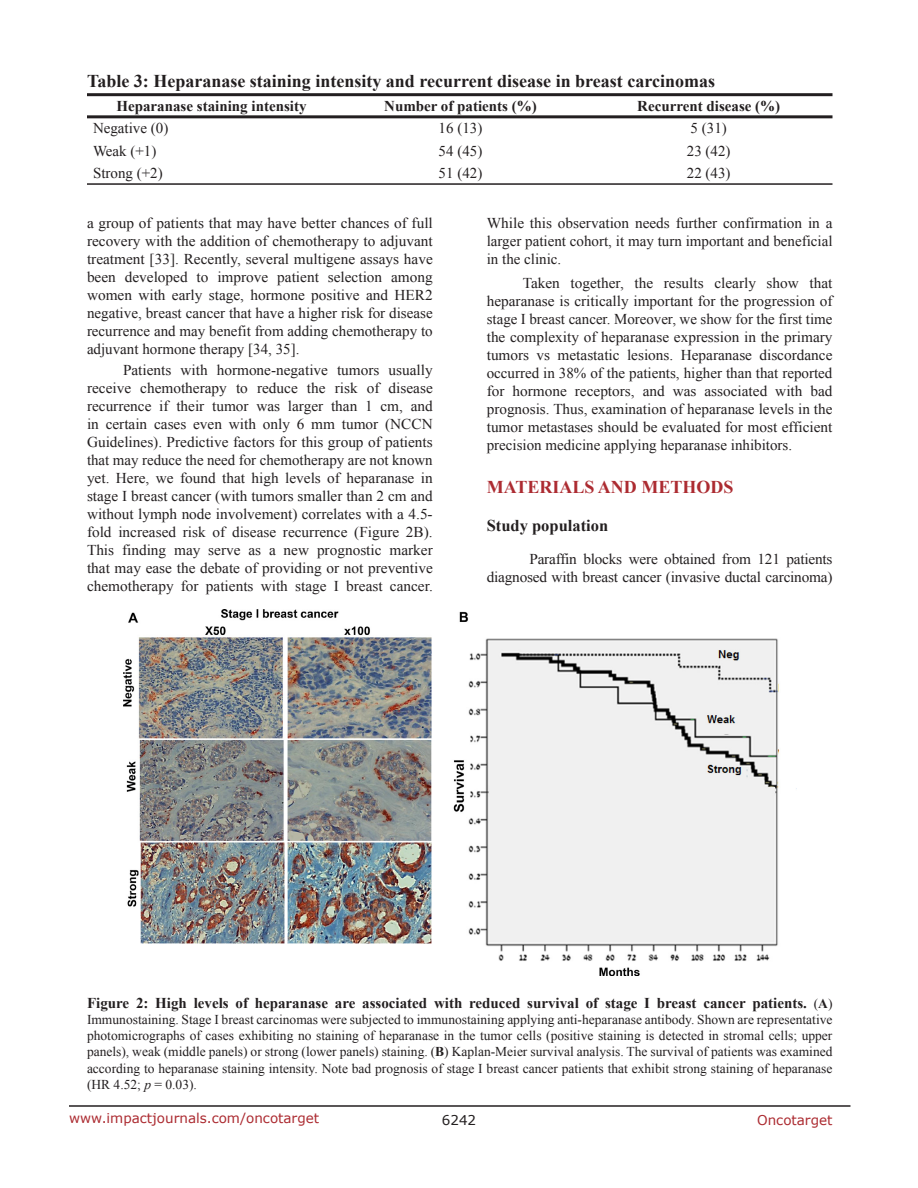
<style>
.page{position:relative;width:918px;height:1188px;background:#fff}
.page>*{position:absolute;margin:0;border:0;box-sizing:border-box;transform-origin:0 0}
.TableHeading{font:700 18px "Times New Roman";color:#231f20}
.Heading{font:700 18px "Times New Roman";color:#ac2b31}
.SubHeading{font:700 16.5px "Times New Roman";color:#231f20}
.BodyText{font:15px/18px "Times New Roman";color:#231f20;text-align:justify}
.FigureText{font:700 15px "Times New Roman";color:#231f20}
.TableText{font:700 15px "Times New Roman";color:#231f20}
.TableText-2{font:15px "Times New Roman";color:#231f20}
.FigureText-2{font:13.5px/16.2px "Times New Roman";color:#231f20;text-align:justify}
.t1{font:13.5px "Verdana";color:#ac2b31}
.t2{font:13.5px "Verdana";color:#231f20}
.s1{font-weight:400;font-size:13.5px}
.s2{font-size:13.5px}
.s3{font-weight:700}
.s4{font-style:italic}
</style>
<div class="page">
<hr style="left:69px;top:1105px;width:781px;height:2px;background:#231f20">
<hr style="left:585px;top:93px;width:247px;height:3px;background:#231f20">
<hr style="left:336px;top:93px;width:249px;height:3px;background:#231f20">
<hr style="left:87px;top:93px;width:249px;height:3px;background:#231f20">
<hr style="left:585px;top:115px;width:247px;height:3px;background:#231f20">
<hr style="left:336px;top:115px;width:249px;height:3px;background:#231f20">
<hr style="left:87px;top:115px;width:249px;height:3px;background:#231f20">
<hr style="left:585px;top:183px;width:247px;height:2px;background:#231f20">
<hr style="left:336px;top:183px;width:249px;height:2px;background:#231f20">
<hr style="left:87px;top:183px;width:249px;height:2px;background:#231f20">
<img style="left:123px;top:609px;width:656px;height:366px">
<p class="TableHeading" style="left:87px;top:69px;width:630px">Table 3: Heparanase staining intensity and recurrent disease in breast carcinomas</p>
<p class="TableText" style="left:116px;top:95px;width:192px">Heparanase staining intensity</p>
<p class="TableText" style="left:384px;top:95px;width:154px">Number of patients (%)</p>
<p class="TableText" style="left:637px;top:95px;width:145px">Recurrent disease (%)</p>
<p class="TableText-2" style="left:93px;top:118px;width:77px">Negative (0)</p>
<p class="TableText-2" style="left:439px;top:118px;width:45px">16 (13)</p>
<p class="TableText-2" style="left:691px;top:118px;width:38px">5 (31)</p>
<p class="TableText-2" style="left:93px;top:141px;width:65px">Weak (+1)</p>
<p class="TableText-2" style="left:439px;top:141px;width:45px">54 (45)</p>
<p class="TableText-2" style="left:687px;top:141px;width:45px">23 (42)</p>
<p class="TableText-2" style="left:93px;top:163px;width:71px">Strong (+2)</p>
<p class="TableText-2" style="left:439px;top:163px;width:45px">51 (42)</p>
<p class="TableText-2" style="left:687px;top:163px;width:45px">22 (43)</p>
<p class="BodyText" style="left:87px;top:214px;width:347px">a group of patients that may have better chances of full recovery with the addition of chemotherapy to adjuvant treatment [33]. Recently, several multigene assays have been developed to improve patient selection among women with early stage, hormone positive and HER2 negative, breast cancer that have a higher risk for disease recurrence and may benefit from adding chemotherapy to adjuvant hormone therapy [34, 35].</p>
<p class="BodyText" style="left:87px;top:361px;width:347px;text-indent:36px">Patients with hormone-negative tumors usually receive chemotherapy to reduce the risk of disease recurrence if their tumor was larger than 1 cm, and in certain cases even with only 6 mm tumor (NCCN Guidelines). Predictive factors for this group of patients that may reduce the need for chemotherapy are not known yet. Here, we found that high levels of heparanase in stage I breast cancer (with tumors smaller than 2 cm and without lymph node involvement) correlates with a 4.5- fold increased risk of disease recurrence (Figure 2B).<br>This finding may serve as a new prognostic marker that may ease the debate of providing or not preventive chemotherapy for patients with stage I breast cancer.</p>
<p class="BodyText" style="left:487px;top:214px;width:347px">While this observation needs further confirmation in a larger patient cohort, it may turn important and beneficial in the clinic.</p>
<p class="BodyText" style="left:487px;top:274px;width:347px;text-indent:36px">Taken together, the results clearly show that heparanase is critically important for the progression of stage I breast cancer. Moreover, we show for the first time the complexity of heparanase expression in the primary tumors vs metastatic lesions. Heparanase discordance occurred in 38% of the patients, higher than that reported for hormone receptors, and was associated with bad prognosis. Thus, examination of heparanase levels in the tumor metastases should be evaluated for most efficient precision medicine applying heparanase inhibitors.</p>
<p class="Heading" style="left:487px;top:474px;width:248px">MATERIALS AND METHODS</p>
<p class="SubHeading" style="left:487px;top:514px;width:123px">Study population</p>
<p class="BodyText" style="left:487px;top:549px;width:347px;text-align:right">Paraffin blocks were obtained from 121 patients diagnosed with breast cancer (invasive ductal carcinoma)</p>
<p class="FigureText" style="left:87px;top:992px;width:747px">Figure 2: High levels of heparanase are associated with reduced survival of stage I breast cancer patients. <span class="s1">(</span><span class="s2">A</span><span class="s1">)</span></p>
<p class="FigureText-2" style="left:87px;top:1011px;width:747px">Immunostaining. Stage I breast carcinomas were subjected to immunostaining applying anti-heparanase antibody. Shown are representative photomicrographs of cases exhibiting no staining of heparanase in the tumor cells (positive staining is detected in stromal cells; upper panels), weak (middle panels) or strong (lower panels) staining. (<span class="s3">B</span>) Kaplan-Meier survival analysis. The survival of patients was examined according to heparanase staining intensity. Note bad prognosis of stage I breast cancer patients that exhibit strong staining of heparanase (HR 4.52; <span class="s4">p</span> = 0.03).</p>
<p class="t1" style="left:69px;top:1109px;width:252px">www.impactjournals.com/oncotarget</p>
<p class="t2" style="left:442px;top:1111px;width:36px">6242</p>
<p class="t1" style="left:757px;top:1111px;width:77px">Oncotarget</p>
</div>
